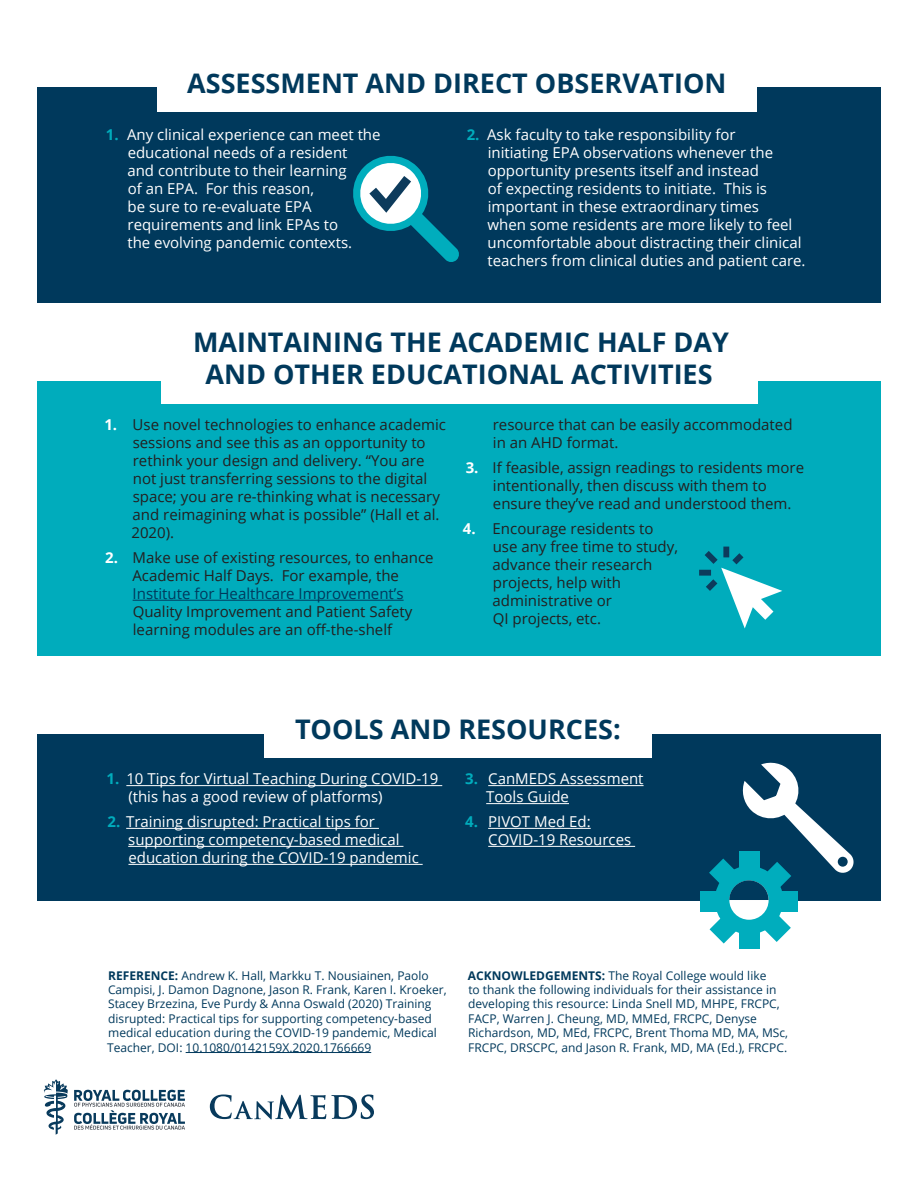
<style>
.page{position:relative;width:918px;height:1188px;background:#fff}
.page>*{position:absolute;margin:0;border:0;box-sizing:border-box;transform-origin:0 0}
.t1{font:700 27px/32.4px "Open Sans";color:#00395c;text-align:center}
.t2{font:15px/18px "Open Sans";color:#fff}
.t3{font:15px/18px "Open Sans";color:#231f20}
.Notes{font:12px/14.4px "Open Sans";color:#00395c}
.s1{font-weight:700;color:#00acbc}
.s2{font-weight:700;color:#fff}
.s3{color:#00395c}
.s4{font-weight:700}
</style>
<div class="page">
<div style="left:37px;top:734px;width:844px;height:166px;background:#00395c"></div>
<div style="left:265px;top:702px;width:387px;height:56px;background:#fff"></div>
<hr style="left:126px;top:785px;width:316px;height:1px;background:#fff">
<hr style="left:126px;top:828px;width:253px;height:1px;background:#fff">
<hr style="left:128px;top:846px;width:275px;height:1px;background:#fff">
<hr style="left:128px;top:864px;width:295px;height:1px;background:#fff">
<hr style="left:488px;top:785px;width:156px;height:1px;background:#fff">
<hr style="left:486px;top:803px;width:83px;height:1px;background:#fff">
<hr style="left:488px;top:828px;width:103px;height:1px;background:#fff">
<hr style="left:488px;top:846px;width:147px;height:1px;background:#fff">
<hr style="left:186px;top:1052px;width:185px;height:1px;background:#00395c">
<div style="left:37px;top:87px;width:844px;height:216px;background:#00395c"></div>
<div style="left:157px;top:66px;width:599px;height:46px;background:#fff"></div>
<div style="left:37px;top:381px;width:844px;height:275px;background:#00acbc"></div>
<hr style="left:133px;top:600px;width:271px;height:1px;background:#00395c">
<div style="left:162px;top:308px;width:596px;height:95px;background:#fff"></div>
<svg style="left:699px;top:546px;width:83px;height:82px"></svg>
<svg style="left:353px;top:156px;width:106px;height:106px"></svg>
<div style="left:715px;top:866px;width:68px;height:68px;background:#00adbd;border-radius:50%"></div>
<div style="left:729px;top:880px;width:40px;height:40px;background:#fff;border-radius:50%"></div>
<div style="left:740px;top:928px;width:20px;height:20px;background:#00adbd"></div>
<svg style="left:710px;top:915px;width:28px;height:29px"></svg>
<svg style="left:763px;top:914px;width:28px;height:28px"></svg>
<div style="left:777px;top:891px;width:20px;height:20px;background:#00adbd"></div>
<div style="left:701px;top:891px;width:20px;height:20px;background:#00adbd"></div>
<svg style="left:709px;top:762px;width:145px;height:138px"></svg>
<svg style="left:44px;top:1079px;width:24px;height:56px"></svg>
<svg style="left:74px;top:1090px;width:111px;height:40px"></svg>
<svg style="left:210px;top:1095px;width:164px;height:24px"></svg>
<h2 class="t1" style="left:187px;top:67px;width:541px">ASSESSMENT AND DIRECT OBSERVATION</h2>
<p class="t2" style="left:127px;top:126px;width:255px;text-indent:-22px"><span class="s1">1.</span> Any clinical experience can meet the educational needs of a resident<br>and contribute to their learning<br>of an EPA. For this reason,<br>be sure to re-evaluate EPA requirements and link EPAs to<br>the evolving pandemic contexts.</p>
<p class="t2" style="left:487px;top:126px;width:320px;text-indent:-21px"><span class="s1">2.</span> Ask faculty to take responsibility for<br>initiating EPA observations whenever the opportunity presents itself and instead<br>of expecting residents to initiate. This is important in these extraordinary times<br>when some residents are more likely to feel uncomfortable about distracting their clinical teachers from clinical duties and patient care.</p>
<h2 class="t1" style="left:193px;top:325px;width:538px">MAINTAINING THE ACADEMIC HALF DAY<br>AND OTHER EDUCATIONAL ACTIVITIES</h2>
<p class="t3" style="left:132px;top:416px;width:316px;text-indent:-27px"><span class="s2">1.</span> Use novel technologies to enhance academic sessions and see this as an opportunity to rethink your design and delivery. “You are not just transferring sessions to the digital space; you are re-thinking what is necessary and reimagining what is possible” (Hall et al.<br>2020).</p>
<p class="t3" style="left:132px;top:548px;width:303px;text-indent:-27px"><span class="s2">2.</span> Make use of existing resources, to enhance Academic Half Days. For example, the <span class="s3">Institute for Healthcare Improvement’s </span>Quality Improvement and Patient Safety learning modules are an off-the-shelf</p>
<p class="t3" style="left:493px;top:416px;width:301px">resource that can be easily accommodated in an AHD format.</p>
<p class="t3" style="left:493px;top:458px;width:313px;text-indent:-27px"><span class="s2">3.</span> If feasible, assign readings to residents more intentionally, then discuss with them to ensure they’ve read and understood them.</p>
<p class="t3" style="left:493px;top:519px;width:187px;text-indent:-30px"><span class="s2">4.</span> Encourage residents to use any free time to study, advance their research projects, help with administrative or<br>QI projects, etc.</p>
<h2 class="t1" style="left:295px;top:712px;width:327px">TOOLS AND RESOURCES:</h2>
<p class="t2" style="left:128px;top:770px;width:312px;text-indent:-22px"><span class="s1">1.</span> 10 Tips for Virtual Teaching During COVID-19 (this has a good review of platforms)</p>
<p class="t2" style="left:128px;top:812px;width:292px;text-indent:-21px"><span class="s1">2.</span> Training disrupted: Practical tips for supporting competency-based medical education during the COVID-19 pandemic</p>
<p class="t2" style="left:486px;top:770px;width:159px;text-indent:-21px"><span class="s1">3.</span> CanMEDS Assessment<br>Tools Guide</p>
<p class="t2" style="left:488px;top:812px;width:145px;text-indent:-23px"><span class="s1">4.</span> PIVOT Med Ed:<br>COVID-19 Resources</p>
<p class="Notes" style="left:107px;top:968px;width:341px"><span class="s4">REFERENCE:</span> Andrew K. Hall, Markku T. Nousiainen, Paolo Campisi, J. Damon Dagnone, Jason R. Frank, Karen I. Kroeker, Stacey Brzezina, Eve Purdy &amp; Anna Oswald (2020) Training disrupted: Practical tips for supporting competency-based medical education during the COVID-19 pandemic, Medical Teacher, DOI: 10.1080/0142159X.2020.1766669</p>
<p class="Notes" style="left:468px;top:968px;width:322px"><span class="s4">ACKNOWLEDGEMENTS:</span> The Royal College would like<br>to thank the following individuals for their assistance in developing this resource: Linda Snell MD, MHPE, FRCPC, FACP, Warren J. Cheung, MD, MMEd, FRCPC, Denyse Richardson, MD, MEd, FRCPC, Brent Thoma MD, MA, MSc, FRCPC, DRSCPC, and Jason R. Frank, MD, MA (Ed.), FRCPC.</p>
</div>
